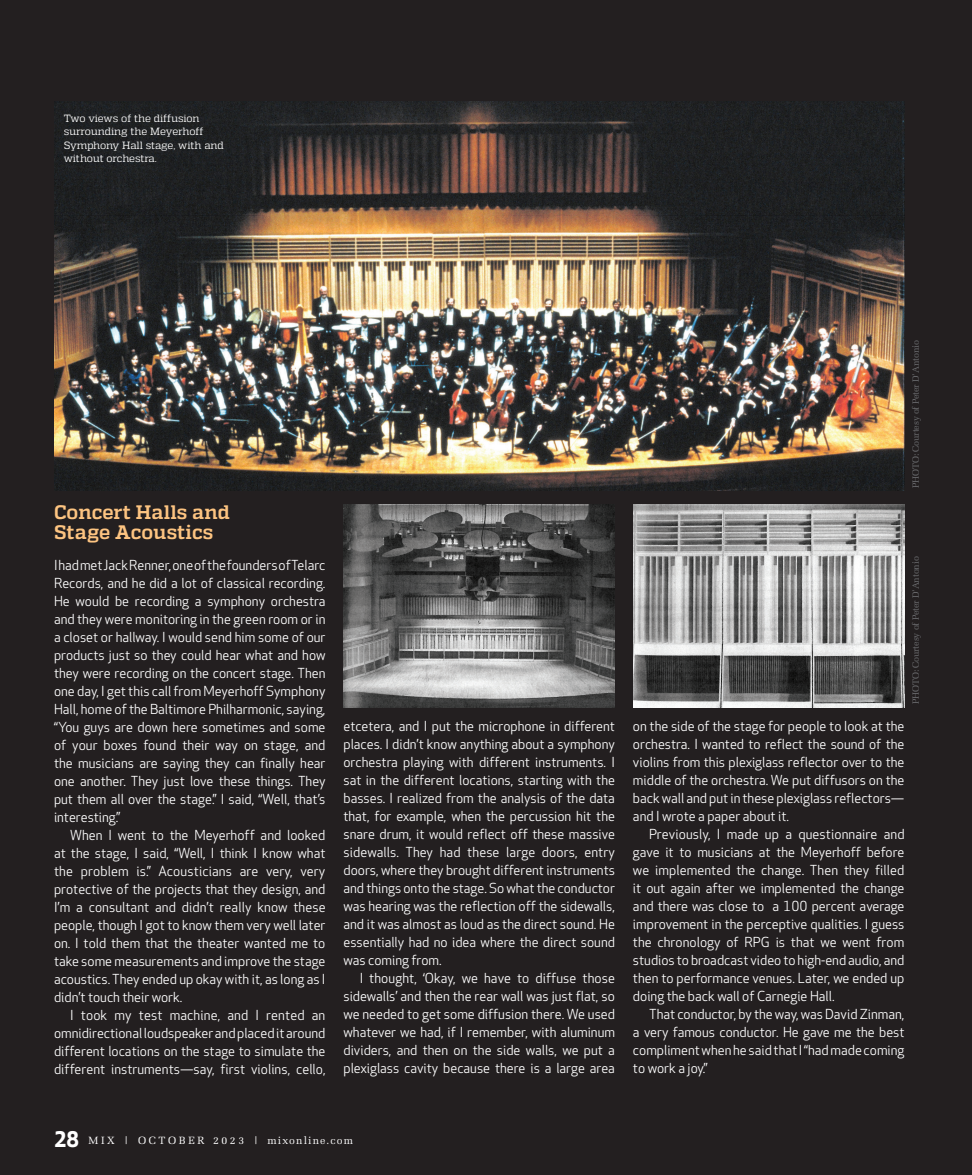
<style>
.page{position:relative;width:972px;height:1175px;background:#fff}
.page>*{position:absolute;margin:0;border:0;box-sizing:border-box;transform-origin:0 0}
.t1{font:700 21px "Apex New";color:#fff}
.SideHead{font:700 19.5px/19.5px "Quadon";letter-spacing:.005em;color:#fdc481}
.SideBody{font:13.5px/18px "Apex New";color:#fff;text-align:justify}
.SideBody1{font:13.5px/18px "Apex New";color:#fff;text-align:justify}
.t2{font:10.5px/13.5px "Quadon";letter-spacing:-.015em;color:#fff}
.t3{font:10.5px "Melior LT Std";letter-spacing:.25em;color:#fff}
.Credit{font:9px "Melior LT Std";letter-spacing:-.02em;color:#6c6d70}
</style>
<div class="page">
<div style="left:0;top:0;width:972px;height:1174px;background:#231f20"></div>
<img style="left:344px;top:504px;width:270px;height:203px">
<img style="left:634px;top:504px;width:270px;height:203px">
<img style="left:54px;top:101px;width:850px;height:389px">
<p class="t2" style="left:64px;top:111px;width:162px">Two views of the diffusion surrounding the Meyerhoff<br>Symphony Hall stage, with and without orchestra.</p>
<p class="SideHead" style="left:54px;top:503px;width:177px">Concert Halls and<br>Stage Acoustics</p>
<p class="SideBody1" style="left:54px;top:557px;width:273px">I had met Jack Renner, one of the founders of Telarc Records, and he did a lot of classical recording.<br>He would be recording a symphony orchestra and they were monitoring in the green room or in a closet or hallway. I would send him some of our products just so they could hear what and how they were recording on the concert stage. Then one day, I get this call from Meyerhoff Symphony Hall, home of the Baltimore Philharmonic, saying, “You guys are down here sometimes and some of your boxes found their way on stage, and the musicians are saying they can finally hear one another. They just love these things. They put them all over the stage.” I said, “Well, that’s interesting.”</p>
<p class="SideBody" style="left:54px;top:827px;width:273px;text-indent:16px">When I went to the Meyerhoff and looked at the stage, I said, “Well, I think I know what the problem is.” Acousticians are very, very protective of the projects that they design, and I’m a consultant and didn’t really know these people, though I got to know them very well later on. I told them that the theater wanted me to take some measurements and improve the stage acoustics. They ended up okay with it, as long as I didn’t touch their work.</p>
<p class="SideBody" style="left:54px;top:1007px;width:273px;text-indent:16px">I took my test machine, and I rented an omnidirectional loudspeaker and placed it around different locations on the stage to simulate the different instruments—say, first violins, cello,</p>
<p class="Credit" style="left:911px;top:488px;width:149px;rotate:-90deg">PHOTO: Courtesy of Peter D’Antonio</p>
<p class="SideBody" style="left:343px;top:717px;width:273px">etcetera, and I put the microphone in different places. I didn’t know anything about a symphony orchestra playing with different instruments. I sat in the different locations, starting with the basses. I realized from the analysis of the data that, for example, when the percussion hit the snare drum, it would reflect off these massive sidewalls. They had these large doors, entry doors, where they brought different instruments and things onto the stage. So what the conductor was hearing was the reflection off the sidewalls, and it was almost as loud as the direct sound. He essentially had no idea where the direct sound was coming from.</p>
<p class="SideBody" style="left:343px;top:969px;width:273px;text-indent:16px">I thought, ‘Okay, we have to diffuse those sidewalls’ and then the rear wall was just flat, so we needed to get some diffusion there. We used whatever we had, if I remember, with aluminum dividers, and then on the side walls, we put a plexiglass cavity because there is a large area</p>
<p class="Credit" style="left:911px;top:704px;width:149px;rotate:-90deg">PHOTO: Courtesy of Peter D’Antonio</p>
<p class="SideBody" style="left:633px;top:717px;width:273px">on the side of the stage for people to look at the orchestra. I wanted to reflect the sound of the violins from this plexiglass reflector over to the middle of the orchestra. We put diffusors on the back wall and put in these plexiglass reflectors— and I wrote a paper about it.</p>
<p class="SideBody" style="left:633px;top:825px;width:273px;text-indent:16px">Previously, I made up a questionnaire and gave it to musicians at the Meyerhoff before we implemented the change. Then they filled it out again after we implemented the change and there was close to a 100 percent average improvement in the perceptive qualities. I guess the chronology of RPG is that we went from studios to broadcast video to high-end audio, and then to performance venues. Later, we ended up doing the back wall of Carnegie Hall.</p>
<p class="SideBody" style="left:633px;top:1005px;width:273px;text-indent:16px">That conductor, by the way, was David Zinman, a very famous conductor. He gave me the best compliment when he said that I “had made coming to work a joy.”</p>
<p class="t1" style="left:54px;top:1126px;width:27px">28</p>
<p class="t3" style="left:88px;top:1133px;width:266px">MIX | OCTOBER 2023 | mixonline.com</p>
</div>
